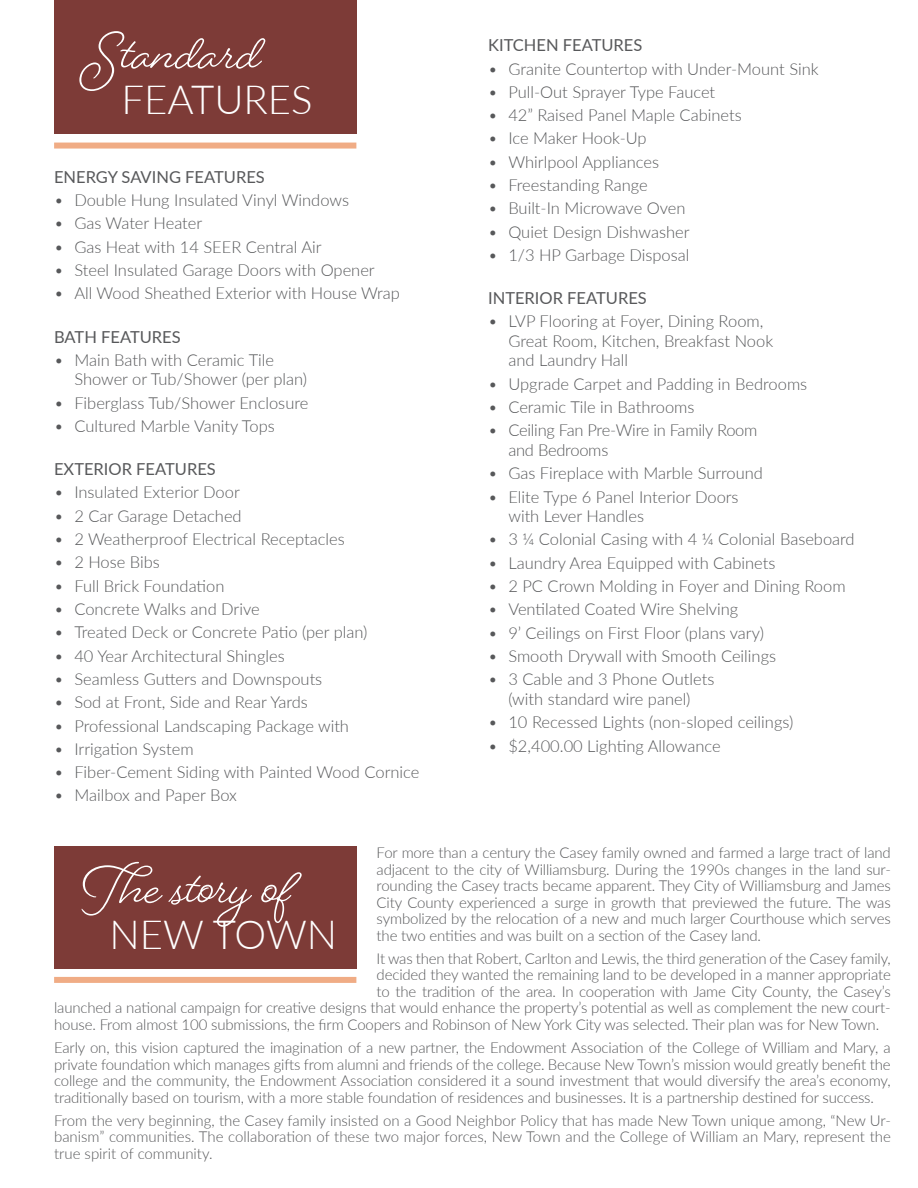
<style>
.page{position:relative;width:918px;height:1188px;background:#fff}
.page>*{position:absolute;margin:0;border:0;box-sizing:border-box;transform-origin:0 0}
.t1{font:700 55.5px "Beloved Script";color:#fff}
.t2{font:300 40.2px "Lato";color:#fff}
.t3{font:300 16.5px/19.5px "Lato";color:#57585a}
.t4{font:16.5px "Lato";color:#57585a}
.t5{font:300 15px/16.5px "Lato";letter-spacing:-.01em;color:#57585a;text-align:justify}
</style>
<div class="page">
<div style="left:54px;top:846px;width:302px;height:122px;background:#7d3b37"></div>
<div style="left:54px;top:977px;width:302px;height:6px;background:#f0ac85"></div>
<div style="left:54px;top:0;width:302px;height:134px;background:#7d3b37"></div>
<div style="left:54px;top:143px;width:302px;height:6px;background:#f0ac85"></div>
<h1 class="t1" style="left:90px;top:16px;width:172px">Standard</h1>
<h2 class="t2" style="left:122px;top:72px;width:193px">FEATURES</h2>
<p class="t4" style="left:54px;top:165px;width:212px">ENERGY SAVING FEATURES</p>
<p class="t3" style="left:54px;top:190px;width:296px">• Double Hung Insulated Vinyl Windows</p>
<p class="t3" style="left:54px;top:213px;width:150px">• Gas Water Heater</p>
<p class="t3" style="left:54px;top:237px;width:269px">• Gas Heat with 14 SEER Central Air</p>
<p class="t3" style="left:54px;top:260px;width:322px">• Steel Insulated Garage Doors with Opener</p>
<p class="t3" style="left:54px;top:283px;width:347px">• All Wood Sheathed Exterior with House Wrap</p>
<p class="t4" style="left:54px;top:325px;width:128px">BATH FEATURES</p>
<p class="t3" style="left:74px;top:350px;width:234px;text-indent:-20px">• Main Bath with Ceramic Tile<br>Shower or Tub/Shower (per plan)</p>
<p class="t3" style="left:54px;top:392px;width:256px">• Fiberglass Tub/Shower Enclosure</p>
<p class="t3" style="left:54px;top:416px;width:222px">• Cultured Marble Vanity Tops</p>
<p class="t4" style="left:54px;top:457px;width:163px">EXTERIOR FEATURES</p>
<p class="t3" style="left:54px;top:482px;width:187px">• Insulated Exterior Door</p>
<p class="t3" style="left:54px;top:505px;width:189px">• 2 Car Garage Detached</p>
<p class="t3" style="left:54px;top:529px;width:292px">• 2 Weatherproof Electrical Receptacles</p>
<p class="t3" style="left:54px;top:552px;width:107px">• 2 Hose Bibs</p>
<p class="t3" style="left:54px;top:575px;width:172px">• Full Brick Foundation</p>
<p class="t3" style="left:54px;top:599px;width:207px">• Concrete Walks and Drive</p>
<p class="t3" style="left:54px;top:622px;width:315px">• Treated Deck or Concrete Patio (per plan)</p>
<p class="t3" style="left:54px;top:645px;width:232px">• 40 Year Architectural Shingles</p>
<p class="t3" style="left:54px;top:669px;width:270px">• Seamless Gutters and Downspouts</p>
<p class="t3" style="left:54px;top:692px;width:255px">• Sod at Front, Side and Rear Yards</p>
<p class="t3" style="left:54px;top:715px;width:296px">• Professional Landscaping Package with</p>
<p class="t3" style="left:54px;top:739px;width:141px">• Irrigation System</p>
<p class="t3" style="left:54px;top:762px;width:367px">• Fiber-Cement Siding with Painted Wood Cornice</p>
<p class="t3" style="left:54px;top:785px;width:184px">• Mailbox and Paper Box</p>
<p class="t4" style="left:488px;top:33px;width:156px">KITCHEN FEATURES</p>
<p class="t3" style="left:488px;top:58px;width:332px">• Granite Countertop with Under-Mount Sink</p>
<p class="t3" style="left:488px;top:82px;width:229px">• Pull-Out Sprayer Type Faucet</p>
<p class="t3" style="left:488px;top:105px;width:255px">• 42” Raised Panel Maple Cabinets</p>
<p class="t3" style="left:488px;top:128px;width:160px">• Ice Maker Hook-Up</p>
<p class="t3" style="left:488px;top:151px;width:172px">• Whirlpool Appliances</p>
<p class="t3" style="left:488px;top:175px;width:161px">• Freestanding Range</p>
<p class="t3" style="left:488px;top:198px;width:199px">• Built-In Microwave Oven</p>
<p class="t3" style="left:488px;top:221px;width:203px">• Quiet Design Dishwasher</p>
<p class="t3" style="left:488px;top:245px;width:203px">• 1/3 HP Garbage Disposal</p>
<p class="t4" style="left:488px;top:286px;width:160px">INTERIOR FEATURES</p>
<p class="t3" style="left:508px;top:311px;width:266px;text-indent:-20px">• LVP Flooring at Foyer, Dining Room,<br>Great Room, Kitchen, Breakfast Nook and Laundry Hall</p>
<p class="t3" style="left:488px;top:373px;width:321px">• Upgrade Carpet and Padding in Bedrooms</p>
<p class="t3" style="left:488px;top:397px;width:208px">• Ceramic Tile in Bathrooms</p>
<p class="t3" style="left:508px;top:420px;width:251px;text-indent:-20px">• Ceiling Fan Pre-Wire in Family Room and Bedrooms</p>
<p class="t3" style="left:488px;top:463px;width:276px">• Gas Fireplace with Marble Surround</p>
<p class="t3" style="left:508px;top:486px;width:232px;text-indent:-20px">• Elite Type 6 Panel Interior Doors with Lever Handles</p>
<p class="t3" style="left:488px;top:529px;width:368px">• 3 ¼ Colonial Casing with 4 ¼ Colonial Baseboard</p>
<p class="t3" style="left:488px;top:552px;width:289px">• Laundry Area Equipped with Cabinets</p>
<p class="t3" style="left:488px;top:576px;width:359px">• 2 PC Crown Molding in Foyer and Dining Room</p>
<p class="t3" style="left:488px;top:599px;width:252px">• Ventilated Coated Wire Shelving</p>
<p class="t3" style="left:488px;top:622px;width:277px">• 9’ Ceilings on First Floor (plans vary)</p>
<p class="t3" style="left:488px;top:646px;width:289px">• Smooth Drywall with Smooth Ceilings</p>
<p class="t3" style="left:488px;top:669px;width:228px;text-align:center">• 3 Cable and 3 Phone Outlets (with standard wire panel)</p>
<p class="t3" style="left:488px;top:712px;width:307px">• 10 Recessed Lights (non-sloped ceilings)</p>
<p class="t3" style="left:488px;top:735px;width:234px">• $2,400.00 Lighting Allowance</p>
<p class="t5" style="left:377px;top:844px;width:516px">For more than a century the Casey family owned and farmed a large tract of land adjacent to the city of Williamsburg. During the 1990s changes in the land sur&shy;rounding the Casey tracts became apparent. They City of Williamsburg and James City County experienced a surge in growth that previewed the future. The was symbolized by the relocation of a new and much larger Courthouse which serves the two entities and was built on a section of the Casey land.</p>
<p class="t5" style="left:377px;top:950px;width:516px">It was then that Robert, Carlton and Lewis, the third generation of the Casey family,</p>
<p class="t5" style="left:377px;top:966px;width:516px">decided they wanted the remaining land to be developed in a manner appropriate</p>
<p class="t5" style="left:377px;top:983px;width:516px">to the tradition of the area. In cooperation with Jame City County, the Casey’s</p>
<p class="t5" style="left:54px;top:999px;width:838px">launched a national campaign for creative designs that would enhance the property’s potential as well as complement the new court-</p>
<p class="t5" style="left:54px;top:1016px;width:827px">house. From almost 100 submissions, the firm Coopers and Robinson of New York City was selected. Their plan was for New Town.</p>
<p class="t5" style="left:54px;top:1039px;width:838px">Early on, this vision captured the imagination of a new partner, the Endowment Association of the College of William and Mary, a private foundation which manages gifts from alumni and friends of the college. Because New Town’s mission would greatly benefit the college and the community, the Endowment Association considered it a sound investment that would diversify the area’s economy, traditionally based on tourism, with a more stable foundation of residences and businesses. It is a partnership destined for success.</p>
<p class="t5" style="left:54px;top:1112px;width:838px">From the very beginning, the Casey family insisted on a Good Neighbor Policy that has made New Town unique among, “New Ur&shy;banism” communities. The collaboration of these two major forces, New Town and the College of William an Mary, represent the true spirit of community.</p>
<h1 class="t1" style="left:80px;top:850px;width:212px">The story of</h1>
<h2 class="t2" style="left:110px;top:906px;width:229px">NEW TOWN</h2>
</div>
